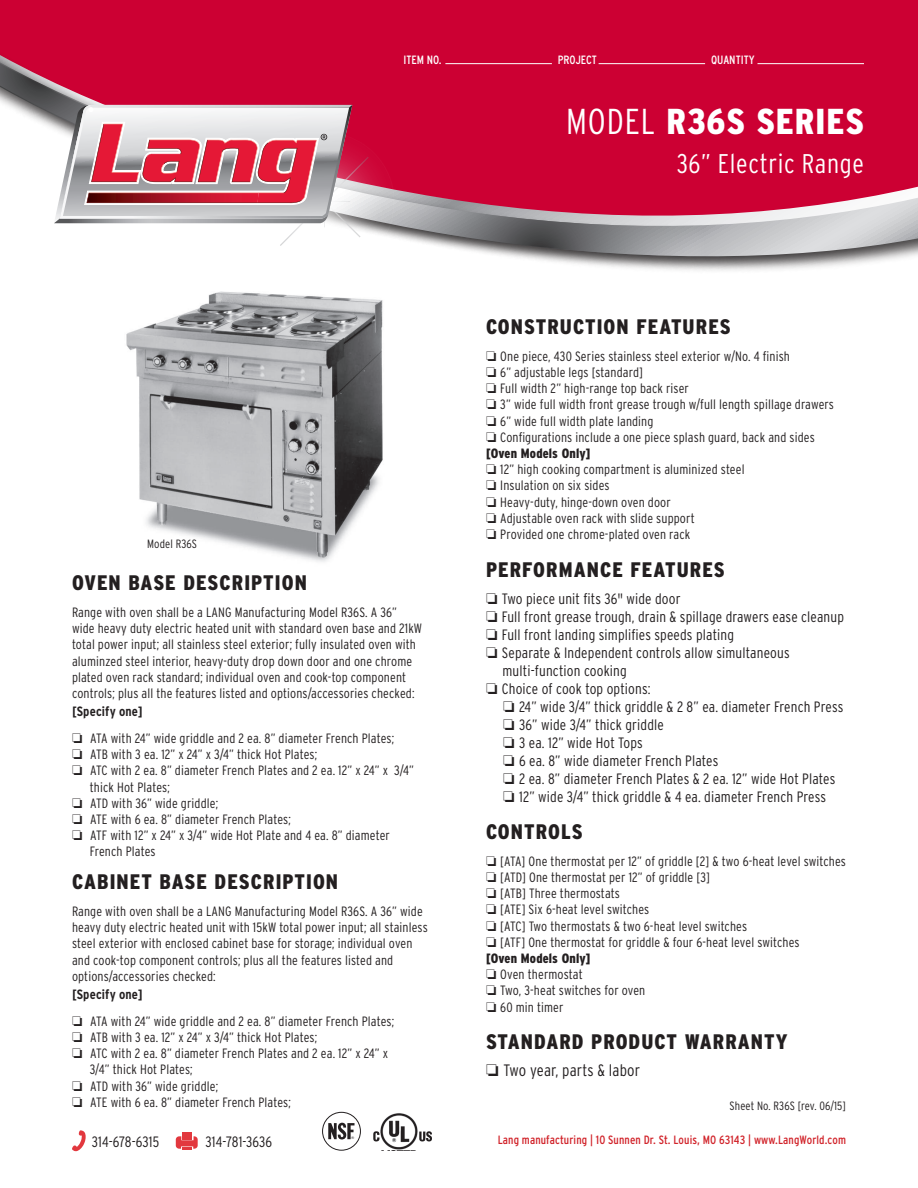
<style>
.page{position:relative;width:918px;height:1188px;background:#fff}
.page>*{position:absolute;margin:0;border:0;box-sizing:border-box;transform-origin:0 0}
.t1{font:900 condensed 36px "Interstate";letter-spacing:.025em;color:#fff}
.t2{font:300 condensed 27px "Interstate";letter-spacing:.025em;color:#fff}
.t3{font:900 condensed 21px "Interstate";letter-spacing:.05em;color:#231f20}
.t4{font:300 condensed 16.5px "Interstate";letter-spacing:.01em;color:#231f20}
.t5{font:300 condensed 15px/18px "Interstate";letter-spacing:.01em;color:#231f20}
.t6{font:300 condensed 13.5px/16.2px "Interstate";letter-spacing:.01em;color:#231f20}
.t7{font:700 condensed 13.5px "Interstate";letter-spacing:.01em;color:#231f20}
.t8{font:condensed 12px "Interstate";letter-spacing:.01em;color:#d1232a}
.t9{font:300 condensed 12px "Interstate";letter-spacing:.01em;color:#231f20}
.t10{font:condensed 12px "Interstate";color:#fff}
.t11{font:3.6px "Helvetica";color:#231f20}
.s1{font-weight:300}
.s2{font-weight:900}
</style>
<div class="page">
<img style="left:146px;top:519px;width:210px;height:43px">
<img style="left:0;top:0;width:918px;height:519px">
<svg style="left:0;top:62px;width:918px;height:200px;background:#c73a5d"></svg>
<svg style="left:54px;top:105px;width:349px;height:173px"></svg>
<hr style="left:445px;top:63px;width:107px;height:1px;background:#fff">
<hr style="left:599px;top:63px;width:106px;height:1px;background:#fff">
<hr style="left:758px;top:63px;width:106px;height:1px;background:#fff">
<div style="left:183px;top:1132px;width:9px;height:7px;background:#e2383e"></div>
<svg style="left:176px;top:1136px;width:22px;height:14px"></svg>
<svg style="left:72px;top:1130px;width:14px;height:21px"></svg>
<img style="left:379px;top:1113px;width:39px;height:38px">
<svg style="left:373px;top:1131px;width:6px;height:10px"></svg>
<svg style="left:419px;top:1131px;width:13px;height:10px"></svg>
<svg style="left:328px;top:1123px;width:27px;height:16px"></svg>
<div style="left:322px;top:1112px;width:39px;height:39px;border:1px solid #231f20;border-radius:50%"></div>
<p class="t10" style="left:403px;top:53px;width:40px">ITEM NO.</p>
<p class="t10" style="left:558px;top:53px;width:40px">PROJECT</p>
<p class="t10" style="left:711px;top:53px;width:45px">QUANTITY</p>
<p class="t9" style="left:147px;top:537px;width:51px">Model R36S</p>
<h3 class="t3" style="left:72px;top:571px;width:236px">OVEN BASE DESCRIPTION</h3>
<p class="t6" style="left:72px;top:604px;width:352px">Range with oven shall be a LANG Manufacturing Model R36S. A 36” wide heavy duty electric heated unit with standard oven base and 21kW total power input; all stainless steel exterior; fully insulated oven with aluminzed steel interior, heavy-duty drop down door and one chrome plated oven rack standard; individual oven and cook-top component controls; plus all the features listed and options/accessories checked:</p>
<p class="t7" style="left:72px;top:704px;width:72px">[Specify one]</p>
<p class="t6" style="left:72px;top:730px;width:324px">□ ATA with 24” wide griddle and 2 ea. 8” diameter French Plates;</p>
<p class="t6" style="left:72px;top:746px;width:247px">□ ATB with 3 ea. 12” x 24” x 3/4” thick Hot Plates;</p>
<p class="t6" style="left:90px;top:763px;width:326px;text-indent:-18px">□ ATC with 2 ea. 8” diameter French Plates and 2 ea. 12” x 24” x 3/4” thick Hot Plates;</p>
<p class="t6" style="left:72px;top:795px;width:148px">□ ATD with 36” wide griddle;</p>
<p class="t6" style="left:72px;top:811px;width:220px">□ ATE with 6 ea. 8” diameter French Plates;</p>
<p class="t6" style="left:90px;top:827px;width:302px;text-indent:-18px">□ ATF with 12” x 24” x 3/4” wide Hot Plate and 4 ea. 8” diameter<br>French Plates</p>
<h3 class="t3" style="left:72px;top:870px;width:268px">CABINET BASE DESCRIPTION</h3>
<p class="t6" style="left:72px;top:903px;width:357px">Range with oven shall be a LANG Manufacturing Model R36S. A 36” wide heavy duty electric heated unit with 15kW total power input; all stainless steel exterior with enclosed cabinet base for storage; individual oven and cook-top component controls; plus all the features listed and options/accessories checked:</p>
<p class="t7" style="left:72px;top:987px;width:72px">[Specify one]</p>
<p class="t6" style="left:72px;top:1013px;width:324px">□ ATA with 24” wide griddle and 2 ea. 8” diameter French Plates;</p>
<p class="t6" style="left:72px;top:1029px;width:247px">□ ATB with 3 ea. 12” x 24” x 3/4” thick Hot Plates;</p>
<p class="t6" style="left:90px;top:1045px;width:300px;text-indent:-18px">□ ATC with 2 ea. 8” diameter French Plates and 2 ea. 12” x 24” x<br>3/4” thick Hot Plates;</p>
<p class="t6" style="left:72px;top:1078px;width:148px">□ ATD with 36” wide griddle;</p>
<p class="t6" style="left:72px;top:1094px;width:220px">□ ATE with 6 ea. 8” diameter French Plates;</p>
<h1 class="t1" style="left:566px;top:101px;width:299px"><span class="s1">MODEL</span> R36S SERIES</h1>
<h2 class="t2" style="left:677px;top:149px;width:189px">36” Electric Range</h2>
<h3 class="t3" style="left:486px;top:315px;width:246px">CONSTRUCTION FEATURES</h3>
<p class="t6" style="left:486px;top:348px;width:305px">□ One piece, 430 Series stainless steel exterior w/No. 4 finish</p>
<p class="t6" style="left:486px;top:364px;width:158px">□ 6” adjustable legs [standard]</p>
<p class="t6" style="left:486px;top:380px;width:204px">□ Full width 2” high-range top back riser</p>
<p class="t6" style="left:486px;top:396px;width:349px">□ 3” wide full width front grease trough w/full length spillage drawers</p>
<p class="t6" style="left:486px;top:413px;width:169px">□ 6” wide full width plate landing</p>
<p class="t6" style="left:486px;top:429px;width:330px">□ Configurations include a one piece splash guard, back and sides <span class="s2">[Oven Models Only]</span></p>
<p class="t6" style="left:486px;top:461px;width:260px">□ 12” high cooking compartment is aluminized steel</p>
<p class="t6" style="left:486px;top:477px;width:125px">□ Insulation on six sides</p>
<p class="t6" style="left:486px;top:494px;width:186px">□ Heavy-duty, hinge-down oven door</p>
<p class="t6" style="left:486px;top:510px;width:210px">□ Adjustable oven rack with slide support</p>
<p class="t6" style="left:486px;top:526px;width:206px">□ Provided one chrome-plated oven rack</p>
<h3 class="t3" style="left:486px;top:558px;width:240px">PERFORMANCE FEATURES</h3>
<p class="t5" style="left:486px;top:589px;width:196px">□ Two piece unit fits 36" wide door</p>
<p class="t5" style="left:486px;top:607px;width:360px">□ Full front grease trough, drain &amp; spillage drawers ease cleanup</p>
<p class="t5" style="left:486px;top:625px;width:250px">□ Full front landing simplifies speeds plating</p>
<p class="t5" style="left:502px;top:643px;width:289px;text-indent:-16px">□ Separate &amp; Independent controls allow simultaneous multi-function cooking</p>
<p class="t5" style="left:486px;top:679px;width:166px">□ Choice of cook top options:</p>
<p class="t5" style="left:503px;top:697px;width:342px">□ 24” wide 3/4” thick griddle &amp; 2 8” ea. diameter French Press</p>
<p class="t5" style="left:503px;top:715px;width:162px">□ 36” wide 3/4” thick griddle</p>
<p class="t5" style="left:503px;top:733px;width:141px">□ 3 ea. 12” wide Hot Tops</p>
<p class="t5" style="left:503px;top:751px;width:217px">□ 6 ea. 8” wide diameter French Plates</p>
<p class="t5" style="left:503px;top:769px;width:334px">□ 2 ea. 8” diameter French Plates &amp; 2 ea. 12” wide Hot Plates</p>
<p class="t5" style="left:503px;top:787px;width:324px">□ 12” wide 3/4” thick griddle &amp; 4 ea. diameter French Press</p>
<h3 class="t3" style="left:486px;top:820px;width:98px">CONTROLS</h3>
<p class="t6" style="left:486px;top:853px;width:362px">□ [ATA] One thermostat per 12” of griddle [2] &amp; two 6-heat level switches</p>
<p class="t6" style="left:486px;top:869px;width:226px">□ [ATD] One thermostat per 12” of griddle [3]</p>
<p class="t6" style="left:486px;top:885px;width:136px">□ [ATB] Three thermostats</p>
<p class="t6" style="left:486px;top:901px;width:165px">□ [ATE] Six 6-heat level switches</p>
<p class="t6" style="left:486px;top:918px;width:263px">□ [ATC] Two thermostats &amp; two 6-heat level switches</p>
<p class="t6" style="left:486px;top:934px;width:315px">□ [ATF] One thermostat for griddle &amp; four 6-heat level switches <span class="s2">[Oven Models Only]</span></p>
<p class="t6" style="left:486px;top:966px;width:98px">□ Oven thermostat</p>
<p class="t6" style="left:486px;top:982px;width:161px">□ Two, 3-heat switches for oven</p>
<p class="t6" style="left:486px;top:999px;width:79px">□ 60 min timer</p>
<h3 class="t3" style="left:486px;top:1030px;width:303px">STANDARD PRODUCT WARRANTY</h3>
<p class="t4" style="left:486px;top:1061px;width:156px">□ Two year, parts &amp; labor</p>
<p class="t9" style="left:730px;top:1099px;width:118px">Sheet No. R36S [rev. 06/15]</p>
<p class="t5" style="left:92px;top:1132px;width:69px">314-678-6315</p>
<p class="t5" style="left:206px;top:1132px;width:68px">314-781-3636</p>
<p class="t8" style="left:498px;top:1133px;width:350px">Lang manufacturing | 10 Sunnen Dr. St. Louis, MO 63143 | www.LangWorld.com</p>
<p class="t11" style="left:351px;top:1135px;width:4px">®</p>
</div>
